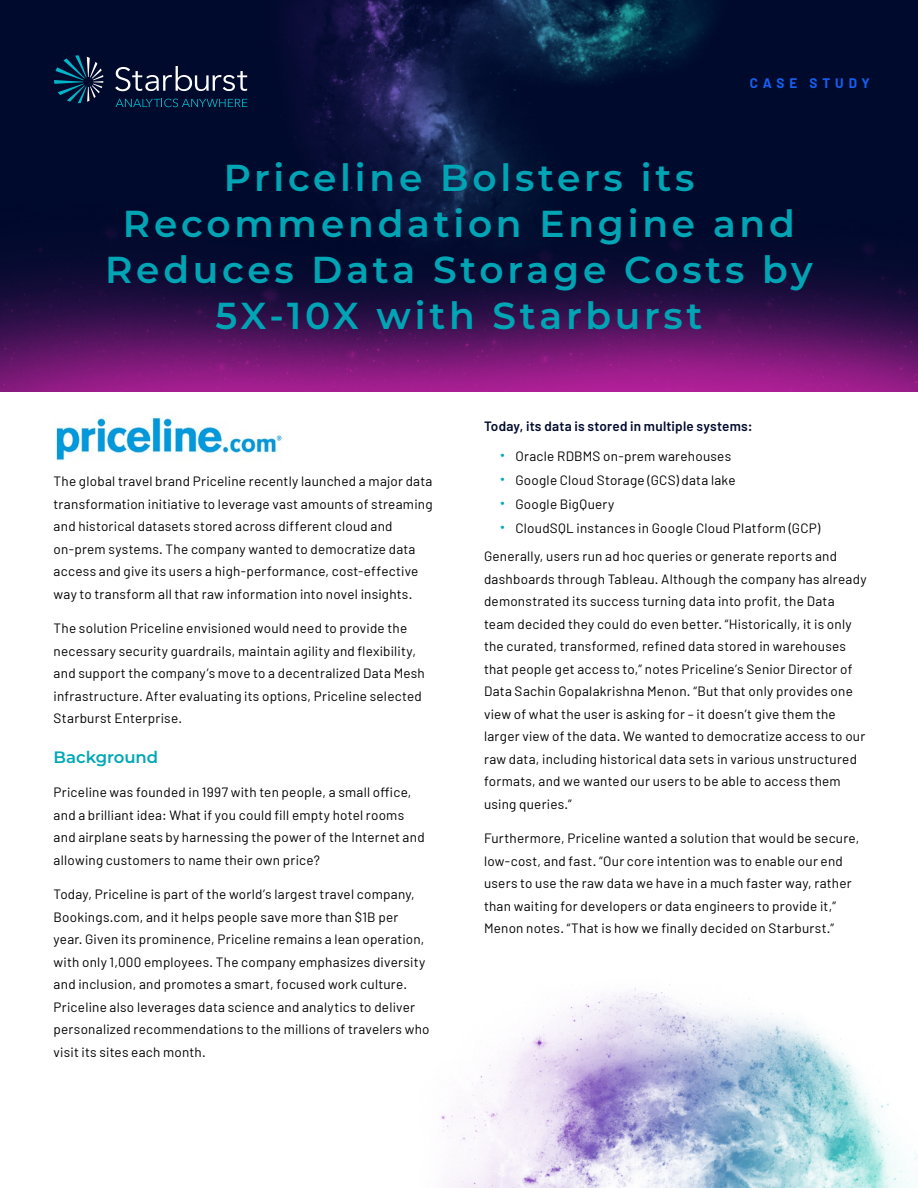
<style>
.page{position:relative;width:918px;height:1188px;background:#fff}
.page>*{position:absolute;margin:0;border:0;box-sizing:border-box;transform-origin:0 0}
.t1{font:600 37.5px/46.2px "Montserrat";letter-spacing:.1em;color:#00a5b5;text-align:center}
.t2{font:600 16.5px "Montserrat";letter-spacing:-.005em;color:#00a8b5}
.Body{font:13.5px/22.5px "Barlow";letter-spacing:.015em;color:#000}
.Body-2{font:600 13.5px "Barlow";letter-spacing:.015em;color:#000a2c}
.Solution_Brief{font:700 13.5px "Barlow";letter-spacing:.36em;color:#165ff2}
.s1{color:#00a8b5}
</style>
<div class="page">
<div style="left:0;top:0;width:918px;height:392px;background:#000a2c"></div>
<img style="left:285px;top:0;width:428px;height:40px">
<img style="left:440px;top:984px;width:478px;height:204px">
<img style="left:0;top:40px;width:918px;height:352px">
<img style="left:56px;top:417px;width:226px;height:44px">
<p class="Solution_Brief" style="left:750px;top:75px;width:122px">CASE STUDY</p>
<h1 class="t1" style="left:105px;top:153px;width:709px">Priceline Bolsters its<br>Recommendation Engine and<br>Reduces Data Storage Costs by<br>5X-10X with Starburst</h1>
<p class="Body" style="left:54px;top:470px;width:380px">The global travel brand Priceline recently launched a major data transformation initiative to leverage vast amounts of streaming and historical datasets stored across different cloud and on-prem systems. The company wanted to democratize data access and give its users a high-performance, cost-effective way to transform all that raw information into novel insights.</p>
<p class="Body" style="left:54px;top:617px;width:373px">The solution Priceline envisioned would need to provide the necessary security guardrails, maintain agility and flexibility, and support the company’s move to a decentralized Data Mesh infrastructure. After evaluating its options, Priceline selected Starburst Enterprise.</p>
<h2 class="t2" style="left:54px;top:745px;width:106px">Background</h2>
<p class="Body" style="left:54px;top:781px;width:373px">Priceline was founded in 1997 with ten people, a small office, and a brilliant idea: What if you could fill empty hotel rooms and airplane seats by harnessing the power of the Internet and allowing customers to name their own price?</p>
<p class="Body" style="left:54px;top:883px;width:378px">Today, Priceline is part of the world’s largest travel company, Bookings.com, and it helps people save more than $1B per year. Given its prominence, Priceline remains a lean operation, with only 1,000 employees. The company emphasizes diversity and inclusion, and promotes a smart, focused work culture.<br>Priceline also leverages data science and analytics to deliver personalized recommendations to the millions of travelers who visit its sites each month.</p>
<p class="Body-2" style="left:484px;top:417px;width:270px">Today, its data is stored in multiple systems:</p>
<p class="Body" style="left:501px;top:444px;width:232px"><span class="s1">•</span> Oracle RDBMS on-prem warehouses</p>
<p class="Body" style="left:501px;top:468px;width:237px"><span class="s1">•</span> Google Cloud Storage (GCS) data lake</p>
<p class="Body" style="left:501px;top:492px;width:115px"><span class="s1">•</span> Google BigQuery</p>
<p class="Body" style="left:501px;top:516px;width:321px"><span class="s1">•</span> CloudSQL instances in Google Cloud Platform (GCP)</p>
<p class="Body" style="left:484px;top:545px;width:384px">Generally, users run ad hoc queries or generate reports and dashboards through Tableau. Although the company has already demonstrated its success turning data into profit, the Data team decided they could do even better. “Historically, it is only the curated, transformed, refined data stored in warehouses that people get access to,” notes Priceline’s Senior Director of Data Sachin Gopalakrishna Menon. “But that only provides one view of what the user is asking for – it doesn’t give them the larger view of the data. We wanted to democratize access to our raw data, including historical data sets in various unstructured formats, and we wanted our users to be able to access them using queries.”</p>
<p class="Body" style="left:484px;top:827px;width:377px">Furthermore, Priceline wanted a solution that would be secure, low-cost, and fast. “Our core intention was to enable our end users to use the raw data we have in a much faster way, rather than waiting for developers or data engineers to provide it,” Menon notes. “That is how we finally decided on Starburst.”</p>
</div>
